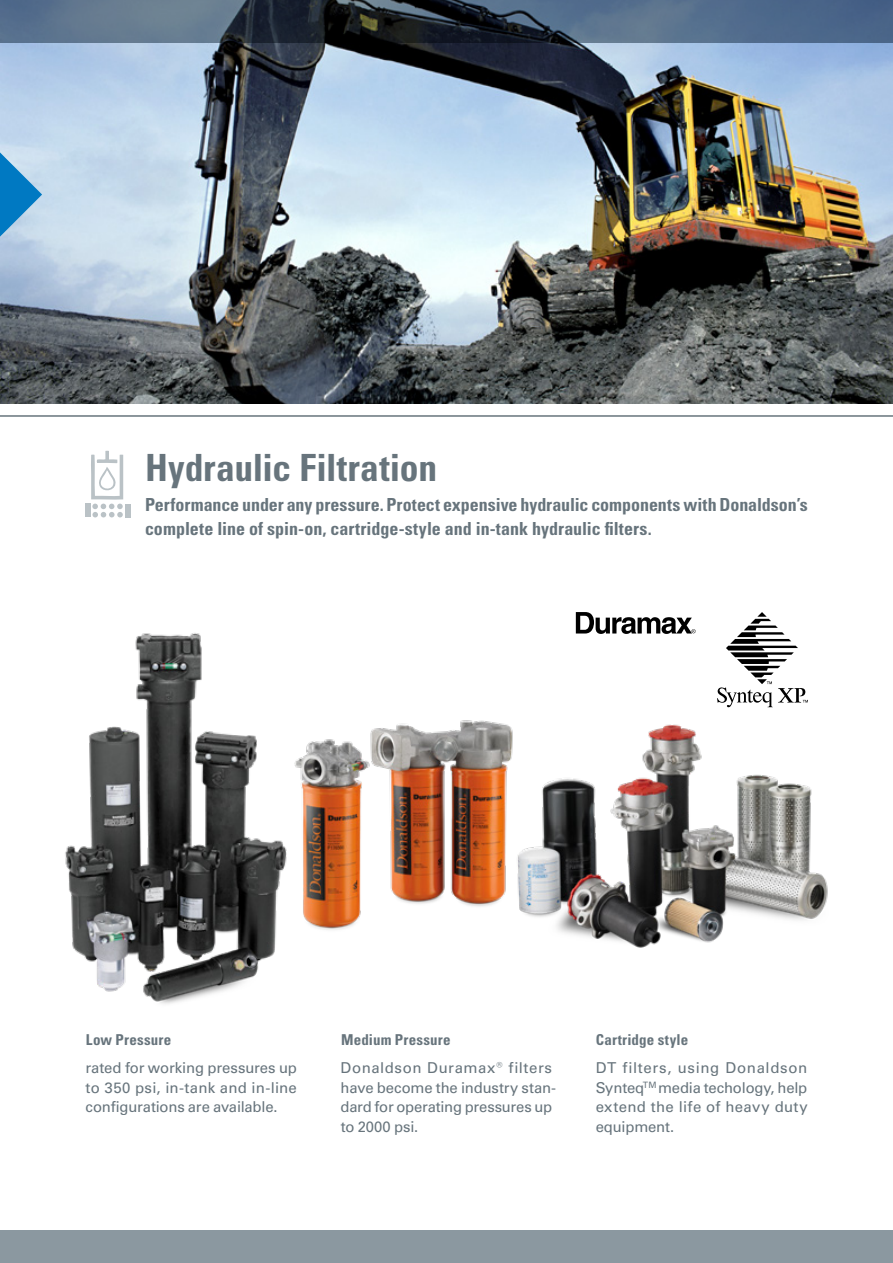
<style>
.page{position:relative;width:893px;height:1263px;background:#fff}
.page>*{position:absolute;margin:0;border:0;box-sizing:border-box;transform-origin:0 0}
.t1{font:37.5px "Univers LTCYR 67 Bold Cond";letter-spacing:-.005em;color:#67747c}
.t2{font:18px/24px "Univers LTCYR 67 Bold Cond";color:#67747c}
.Body{font:15px/19.5px "Univers LTCYR 55 Roman";letter-spacing:-.005em;color:#67747c;text-align:justify}
.t3{font:15px "Univers LTCYR 67 Bold Cond";letter-spacing:.015em;color:#67747c}
</style>
<div class="page">
<div style="left:0;top:1230px;width:893px;height:33px;background:#8b98a0"></div>
<hr style="left:0;top:415px;width:893px;height:2px;background:#67747c">
<img style="left:0;top:43px;width:893px;height:361px">
<svg style="left:0;top:152px;width:42px;height:85px;background:#65aad7"></svg>
<svg style="left:0;top:0;width:893px;height:43px;background:#44576c"></svg>
<img style="left:65px;top:612px;width:763px;height:392px">
<svg style="left:91px;top:451px;width:32px;height:66px"></svg>
<div style="left:125px;top:504px;width:6px;height:13px;background:#bac2c6"></div>
<div style="left:85px;top:504px;width:5px;height:13px;background:#bac2c6"></div>
<svg style="left:717px;top:612px;width:91px;height:95px"></svg>
<svg style="left:576px;top:612px;width:120px;height:22px"></svg>
<p class="t1" style="left:145px;top:444px;width:294px">Hydraulic Filtration</p>
<h4 class="t2" style="left:145px;top:492px;width:664px">Performance under any pressure. Protect expensive hydraulic components with Donaldson’s complete line of spin-on, cartridge-style and in-tank hydraulic filters.</h4>
<h5 class="t3" style="left:86px;top:1031px;width:87px">Low Pressure</h5>
<p class="Body" style="left:86px;top:1058px;width:213px">rated for working pressures up to 350 psi, in-tank and in-line configurations are available.</p>
<h5 class="t3" style="left:341px;top:1031px;width:111px">Medium Pressure</h5>
<p class="Body" style="left:341px;top:1058px;width:217px;text-align:left">Donaldson Duramax® filters have become the industry stan&shy;dard for operating pressures up to 2000 psi.</p>
<h5 class="t3" style="left:596px;top:1031px;width:94px">Cartridge style</h5>
<p class="Body" style="left:596px;top:1058px;width:214px">DT filters, using Donaldson Synteq<sup>TM</sup> media techology, help extend the life of heavy duty equipment.</p>
</div>
